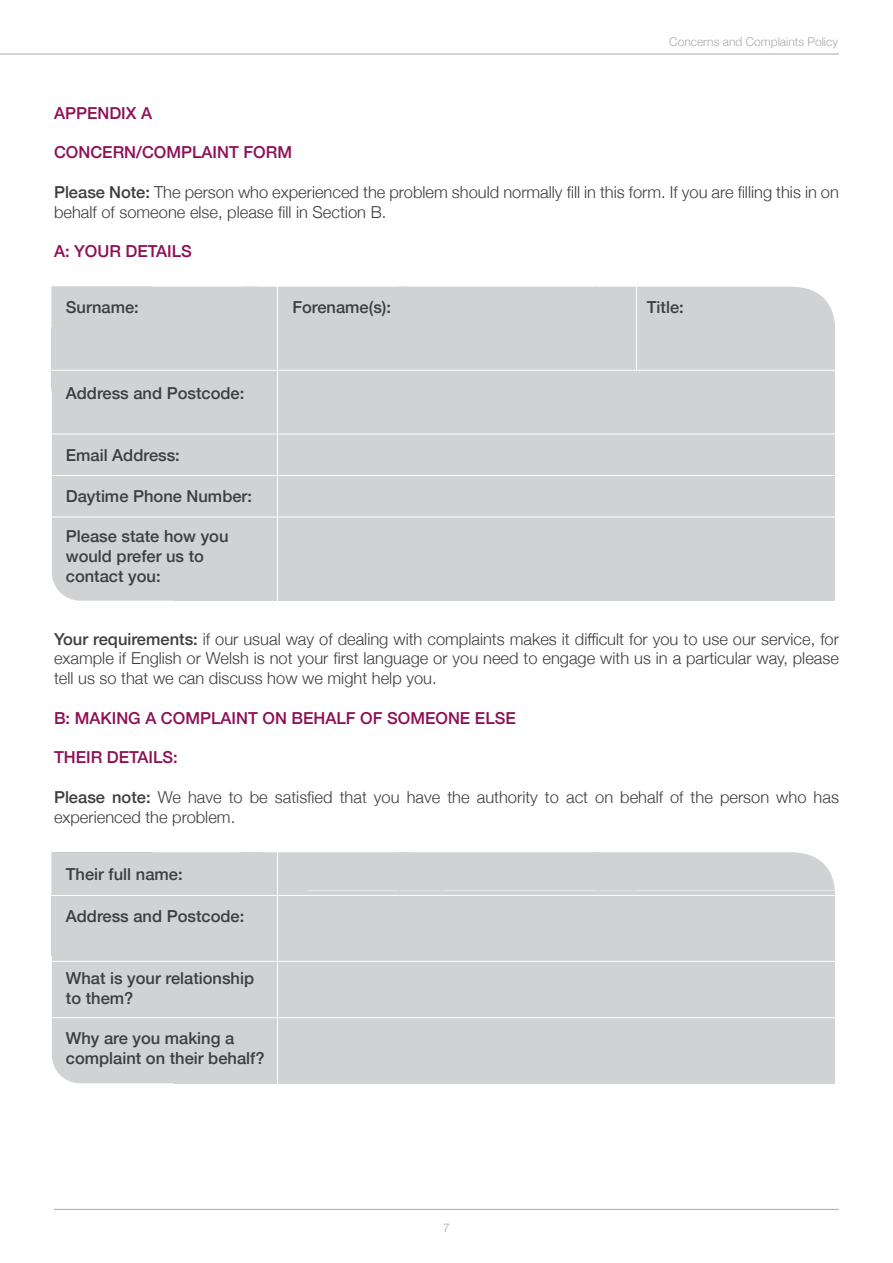
<style>
.page{position:relative;width:893px;height:1263px;background:#fff}
.page>*{position:absolute;margin:0;border:0;box-sizing:border-box;transform-origin:0 0}
.t1{font:300 16.5px/19.8px "Helvetica Neue";color:#3e3e3f}
.t2{font:500 16.5px/19.8px "Helvetica Neue";color:#3e3e3f}
.t3{font:500 16.5px "Helvetica Neue";color:#8e0f56}
.t4{font:300 12px "Helvetica Neue";color:#a8a9ad}
.s1{font-weight:500}
</style>
<div class="page">
<hr style="left:0;top:54px;width:839px;height:1px;background:#a8a9ad">
<hr style="left:54px;top:1209px;width:785px;height:1px;background:#a8a9ad">
<div style="left:174px;top:322px;width:661px;height:279px;background:#d1d2d4"></div>
<svg style="left:52px;top:390px;width:266px;height:211px"></svg>
<div style="left:52px;top:287px;width:783px;height:41px;background:#d1d2d4"></div>
<hr style="left:277px;top:284px;width:1px;height:322px;background:#fff">
<hr style="left:636px;top:282px;width:1px;height:89px;background:#fff">
<div style="left:52px;top:328px;width:132px;height:62px;background:#d1d2d4"></div>
<hr style="left:0;top:370px;width:842px;height:1px;background:#fff">
<hr style="left:0;top:434px;width:842px;height:1px;background:#fff">
<hr style="left:0;top:475px;width:842px;height:1px;background:#fff">
<hr style="left:0;top:517px;width:842px;height:1px;background:#fff">
<div style="left:174px;top:891px;width:661px;height:192px;background:#d1d2d4"></div>
<div style="left:52px;top:956px;width:122px;height:127px;background:#d1d2d4"></div>
<div style="left:52px;top:852px;width:783px;height:41px;background:#d1d2d4"></div>
<hr style="left:277px;top:849px;width:1px;height:322px;background:#fff">
<div style="left:52px;top:893px;width:132px;height:63px;background:#d1d2d4"></div>
<hr style="left:0;top:895px;width:842px;height:1px;background:#fff">
<hr style="left:0;top:961px;width:842px;height:1px;background:#fff">
<hr style="left:0;top:1017px;width:842px;height:1px;background:#fff">
<p class="t4" style="left:669px;top:32px;width:170px">Concerns and Complaints Policy</p>
<p class="t3" style="left:54px;top:100px;width:100px">APPENDIX A</p>
<p class="t3" style="left:54px;top:139px;width:240px">CONCERN/COMPLAINT FORM</p>
<p class="t1" style="left:54px;top:181px;width:786px"><span class="s1">Please Note:</span> The person who experienced the problem should normally fill in this form. If you are filling this in on behalf of someone else, please fill in Section B.</p>
<p class="t3" style="left:54px;top:238px;width:139px">A: YOUR DETAILS</p>
<p class="t2" style="left:66px;top:296px;width:75px">Surname:</p>
<p class="t2" style="left:292px;top:296px;width:100px">Forename(s):</p>
<p class="t2" style="left:647px;top:296px;width:38px">Title:</p>
<p class="t2" style="left:66px;top:381px;width:180px">Address and Postcode:</p>
<p class="t2" style="left:66px;top:444px;width:116px">Email Address:</p>
<p class="t2" style="left:66px;top:484px;width:188px">Daytime Phone Number:</p>
<p class="t2" style="left:66px;top:525px;width:164px">Please state how you would prefer us to contact you:</p>
<p class="t1" style="left:54px;top:627px;width:786px;text-align:justify"><span class="s1">Your requirements:</span> if our usual way of dealing with complaints makes it difficult for you to use our service, for example if English or Welsh is not your first language or you need to engage with us in a particular way, please tell us so that we can discuss how we might help you.</p>
<p class="t3" style="left:54px;top:705px;width:463px">B: MAKING A COMPLAINT ON BEHALF OF SOMEONE ELSE</p>
<p class="t3" style="left:54px;top:744px;width:125px">THEIR DETAILS:</p>
<p class="t1" style="left:54px;top:786px;width:786px"><span class="s1">Please note:</span> We have to be satisfied that you have the authority to act on behalf of the person who has experienced the problem.</p>
<p class="t2" style="left:66px;top:863px;width:118px">Their full name:</p>
<p class="t2" style="left:66px;top:905px;width:180px">Address and Postcode:</p>
<p class="t2" style="left:66px;top:967px;width:190px">What is your relationship to them?</p>
<p class="t2" style="left:66px;top:1027px;width:200px">Why are you making a complaint on their behalf?</p>
<p class="t4" style="left:443px;top:1218px;width:8px">7</p>
</div>
